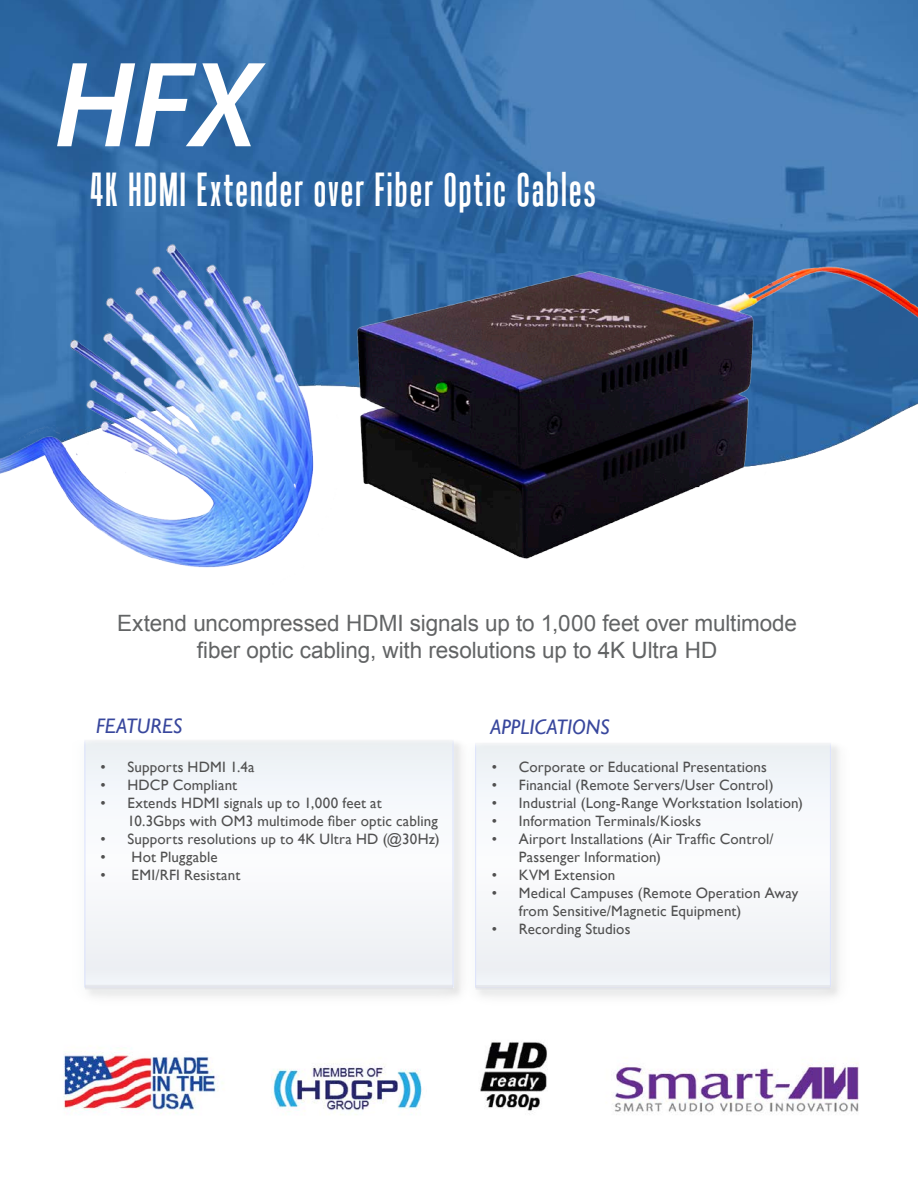
<style>
.page{position:relative;width:918px;height:1188px;background:#fff}
.page>*{position:absolute;margin:0;border:0;box-sizing:border-box;transform-origin:0 0}
.t1{font:italic 600 123px "Myriad Pro";color:#fff}
.t2{font:46.5px "Tandelle";letter-spacing:.045em;color:#fff}
.t3{font:22.5px/27px "Arial";letter-spacing:-.005em;color:#626465;text-align:center}
.t4{font:italic 21px "Gill Sans";color:#38479d}
.t5{font:15px/18px "Gill Sans";letter-spacing:.01em;color:#505050}
</style>
<div class="page">
<div style="left:85px;top:739px;width:368px;height:250px;background:#f3f6fa"></div>
<img style="left:63px;top:1042px;width:796px;height:73px">
<img style="left:454px;top:742px;width:385px;height:258px">
<div style="left:476px;top:742px;width:354px;height:248px;background:#f4f6f9"></div>
<img style="left:0;top:0;width:918px;height:237px">
<img style="left:338px;top:237px;width:580px;height:322px">
<img style="left:0;top:226px;width:338px;height:342px">
<h1 class="t1" style="left:54px;top:27px;width:205px">HFX</h1>
<h2 class="t2" style="left:90px;top:163px;width:508px">4K HDMI Extender over Fiber Optic Cables</h2>
<h3 class="t3" style="left:117px;top:610px;width:682px">Extend uncompressed HDMI signals up to 1,000 feet over multimode fiber optic cabling, with resolutions up to 4K Ultra HD</h3>
<h3 class="t4" style="left:96px;top:714px;width:88px">FEATURES</h3>
<p class="t5" style="left:100px;top:758px;width:156px">• Supports HDMI 1.4a</p>
<p class="t5" style="left:100px;top:776px;width:138px">• HDCP Compliant</p>
<p class="t5" style="left:127px;top:794px;width:312px;text-indent:-27px">• Extends HDMI signals up to 1,000 feet at<br>10.3Gbps with OM3 multimode fiber optic cabling</p>
<p class="t5" style="left:100px;top:830px;width:341px">• Supports resolutions up to 4K Ultra HD (@30Hz)</p>
<p class="t5" style="left:100px;top:848px;width:119px">• Hot Pluggable</p>
<p class="t5" style="left:100px;top:866px;width:142px">• EMI/RFI Resistant</p>
<h3 class="t4" style="left:490px;top:715px;width:121px">APPLICATIONS</h3>
<p class="t5" style="left:492px;top:758px;width:277px">• Corporate or Educational Presentations</p>
<p class="t5" style="left:492px;top:776px;width:283px">• Financial (Remote Servers/User Control)</p>
<p class="t5" style="left:492px;top:794px;width:313px">• Industrial (Long-Range Workstation Isolation)</p>
<p class="t5" style="left:492px;top:812px;width:211px">• Information Terminals/Kiosks</p>
<p class="t5" style="left:519px;top:830px;width:256px;text-indent:-27px">• Airport Installations (Air Traffic Control/<br>Passenger Information)</p>
<p class="t5" style="left:492px;top:866px;width:125px">• KVM Extension</p>
<p class="t5" style="left:519px;top:884px;width:281px;text-indent:-27px">• Medical Campuses (Remote Operation Away from Sensitive/Magnetic Equipment)</p>
<p class="t5" style="left:492px;top:920px;width:140px">• Recording Studios</p>
</div>
